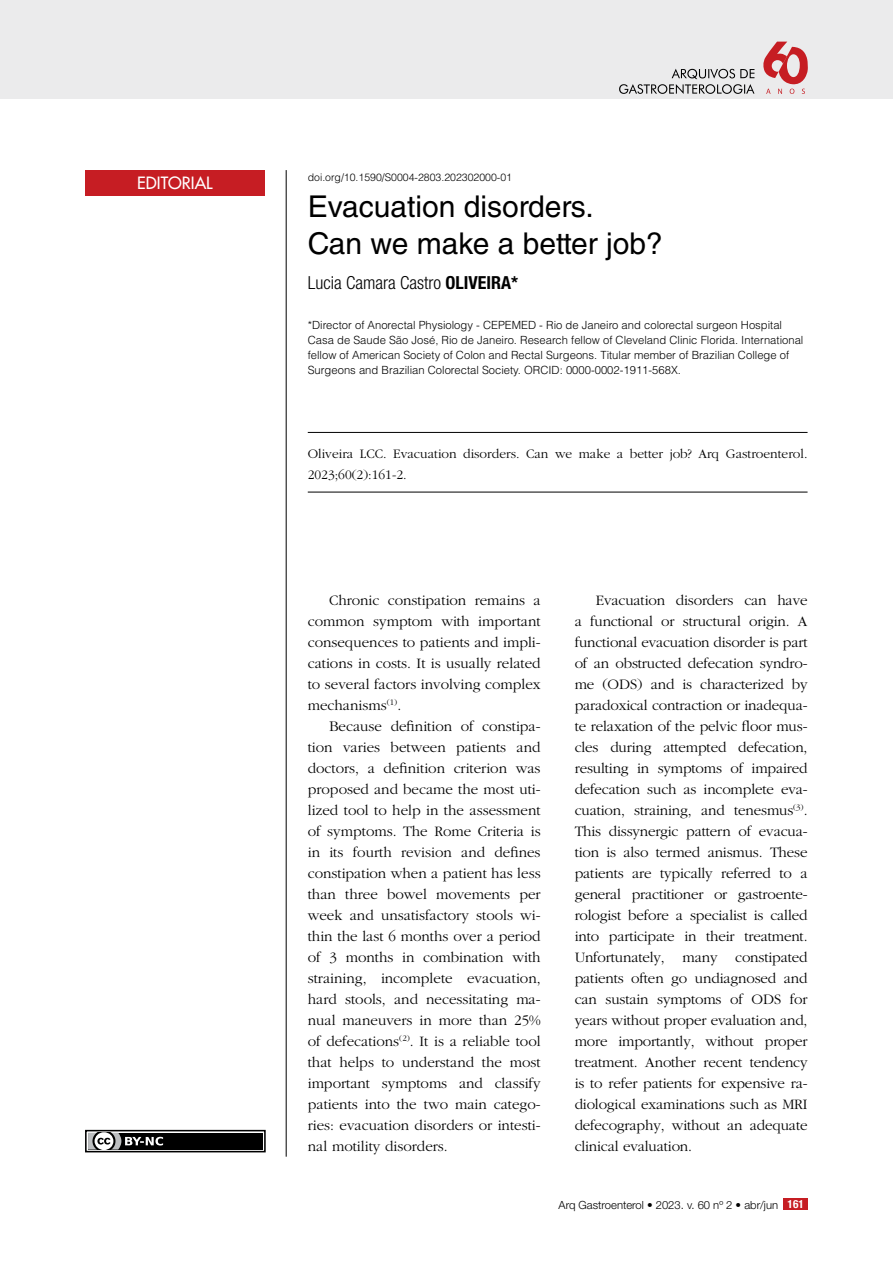
<style>
.page{position:relative;width:893px;height:1263px;background:#fff}
.page>*{position:absolute;margin:0;border:0;box-sizing:border-box;transform-origin:0 0}
.t1{font:30px/37.5px "Helvetica LT Std";color:#000}
.t2{font:300 condensed 18px "Helvetica Neue LT Pro";color:#000}
.t3{font:16.5px "Futura";color:#fff}
.t4{font:300 15px/21px "Garamond";color:#000;text-align:justify}
.t5{font:300 13.5px/21px "Garamond";color:#000}
.t6{font:300 11.25px/15px "Helvetica LT Std";color:#000}
.t7{font:300 11.25px "Helvetica Neue LT Pro";color:#000}
.t8{font:300 10.5px "Helvetica LT Std";color:#000}
.s1{font-weight:700}
.s2{font-weight:700;font-stretch:condensed;color:#fff}
</style>
<div class="page">
<hr style="left:286px;top:170px;width:1px;height:987px;background:#000">
<div style="left:0;top:0;width:893px;height:99px;background:#ebebec"></div>
<svg style="left:619px;top:69px;width:135px;height:25px"></svg>
<svg style="left:763px;top:42px;width:45px;height:52px"></svg>
<div style="left:784px;top:1198px;width:24px;height:12px;background:#c61d23"></div>
<hr style="left:308px;top:432px;width:499px;height:1px;background:#000">
<hr style="left:308px;top:492px;width:499px;height:1px;background:#000">
<div style="left:85px;top:170px;width:180px;height:25px;background:#c61d23"></div>
<div style="left:85px;top:1130px;width:181px;height:22px;border:2px solid #000"></div>
<div style="left:88px;top:1133px;width:175px;height:16px;background:#000"></div>
<svg style="left:88px;top:1133px;width:75px;height:16px"></svg>
<p class="t3" style="left:137px;top:172px;width:77px">EDITORIAL</p>
<p class="t8" style="left:308px;top:170px;width:206px">doi.org/10.1590/S0004-2803.202302000-01</p>
<h1 class="t1" style="left:308px;top:187px;width:357px">Evacuation disorders.<br>Can we make a better job?</h1>
<p class="t2" style="left:308px;top:272px;width:212px">Lucia Camara Castro <span class="s1">OLIVEIRA*</span></p>
<p class="t6" style="left:308px;top:317px;width:497px">*Director of Anorectal Physiology - CEPEMED - Rio de Janeiro and colorectal surgeon Hospital Casa de Saude São José, Rio de Janeiro. Research fellow of Cleveland Clinic Florida. International fellow of American Society of Colon and Rectal Surgeons. Titular member of Brazilian College of Surgeons and Brazilian Colorectal Society. ORCID: 0000-0002-1911-568X.</p>
<p class="t5" style="left:308px;top:443px;width:501px">Oliveira LCC. Evacuation disorders. Can we make a better job? Arq Gastroenterol.<br>2023;60(2):161-2.</p>
<p class="t4" style="left:308px;top:590px;width:234px;text-indent:21px">Chronic constipation remains a common symptom with important consequences to patients and impli&shy;cations in costs. It is usually related to several factors involving complex mechanisms<sup>(1)</sup>.</p>
<p class="t4" style="left:308px;top:716px;width:234px;text-indent:21px">Because definition of constipa&shy;tion varies between patients and doctors, a definition criterion was proposed and became the most uti&shy;lized tool to help in the assessment of symptoms. The Rome Criteria is in its fourth revision and defines constipation when a patient has less than three bowel movements per week and unsatisfactory stools wi&shy;thin the last 6 months over a period of 3 months in combination with straining, incomplete evacuation, hard stools, and necessitating ma&shy;nual maneuvers in more than 25% of defecations<sup>(2)</sup>. It is a reliable tool that helps to understand the most important symptoms and classify patients into the two main catego&shy;ries: evacuation disorders or intesti&shy;nal motility disorders.</p>
<p class="t4" style="left:575px;top:590px;width:234px;text-indent:21px">Evacuation disorders can have a functional or structural origin. A functional evacuation disorder is part of an obstructed defecation syndro&shy;me (ODS) and is characterized by paradoxical contraction or inadequa&shy;te relaxation of the pelvic floor mus&shy;cles during attempted defecation, resulting in symptoms of impaired defecation such as incomplete eva&shy;cuation, straining, and tenesmus<sup>(3)</sup>.<br>This dissynergic pattern of evacua&shy;tion is also termed anismus. These patients are typically referred to a general practitioner or gastroente&shy;rologist before a specialist is called into participate in their treatment.<br>Unfortunately, many constipated patients often go undiagnosed and can sustain symptoms of ODS for years without proper evaluation and, more importantly, without proper treatment. Another recent tendency is to refer patients for expensive ra&shy;diological examinations such as MRI defecography, without an adequate clinical evaluation.</p>
<p class="t7" style="left:559px;top:1198px;width:247px">Arq Gastroenterol • 2023. v. 60 nº 2 • abr/jun <span class="s2">161</span></p>
</div>
